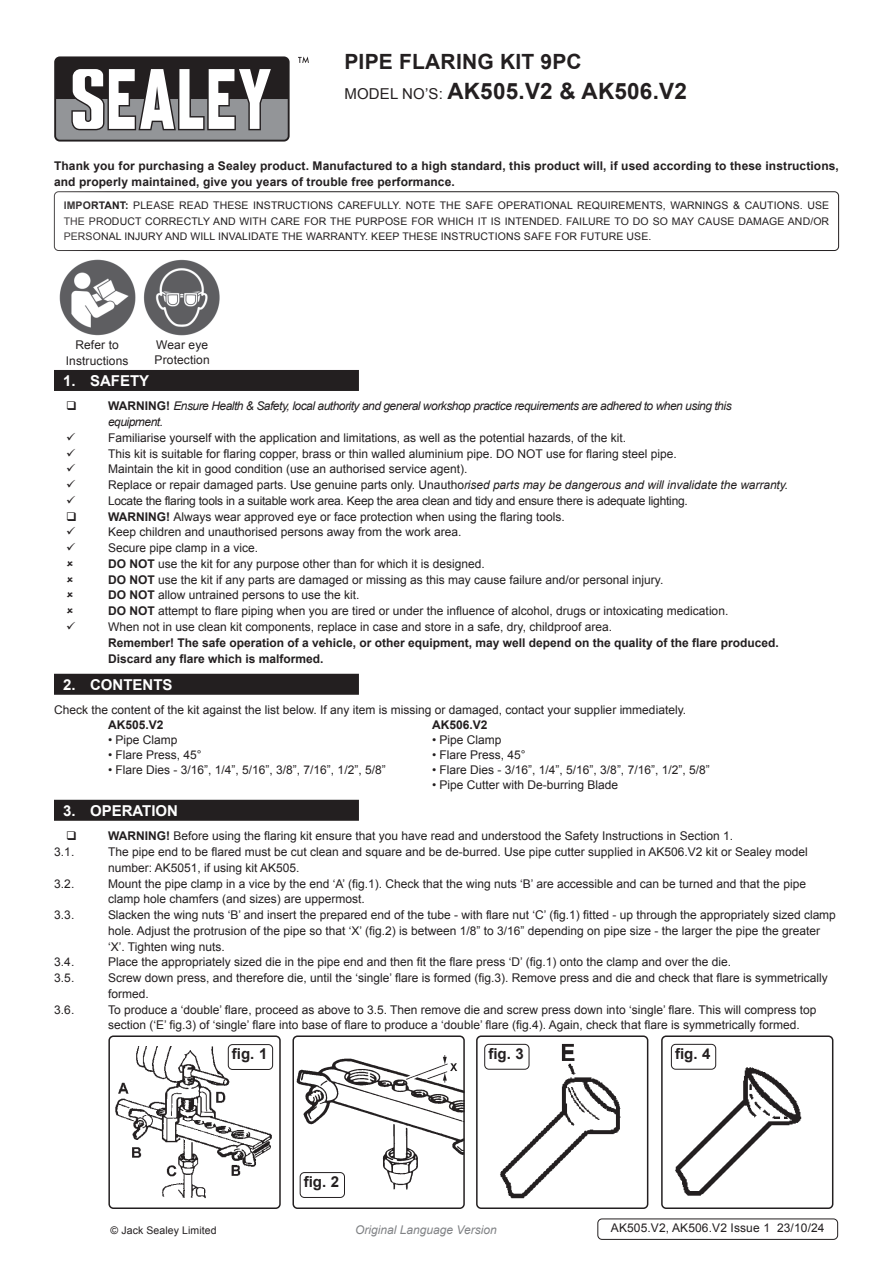
<style>
.page{position:relative;width:893px;height:1263px;background:#fff}
.page>*{position:absolute;margin:0;border:0;box-sizing:border-box;transform-origin:0 0}
.Product_Description{font:700 22.5px "Arial";letter-spacing:.01em;color:#231f20}
.Product_Description-2{font:700 21px "Arial";letter-spacing:.01em;color:#231f20}
.t1{font:700 15px "Arial";color:#fff}
.t2{font:700 15px "Arial";color:#231f20}
.Body{font:12px/15.8px "Arial";color:#231f20}
.Body-2{font:700 12px/15.8px "Arial";letter-spacing:.01em;color:#231f20}
.t3{font:italic 12px/15.8px "Arial";letter-spacing:-.04em;color:#231f20}
.Body-3{font:12px "Arial";letter-spacing:-.02em;color:#231f20}
.Body__Footer{font:12px "Arial";letter-spacing:.01em;color:#231f20}
.t4{font:italic 12px "Arial";color:#808285}
.Body__Justified__7pt{font:10.5px/15.8px "Arial";letter-spacing:.01em;color:#231f20;text-align:justify}
.s1{font-weight:400;font-size:15px}
.s2{font-weight:700}
.s3{font-weight:700;font-style:normal}
.s4{font-style:italic}
</style>
<div class="page">
<div style="left:54px;top:56px;width:236px;height:86px;background:#231f20;border-radius:6px"></div>
<svg style="left:56px;top:69px;width:232px;height:71px"></svg>
<svg style="left:298px;top:56px;width:11px;height:7px"></svg>
<div style="left:54px;top:191px;width:785px;height:60px;border:1px solid #231f20;border-radius:4px"></div>
<div style="left:54px;top:370px;width:305px;height:21px;background:#231f20"></div>
<div style="left:54px;top:674px;width:305px;height:21px;background:#231f20"></div>
<div style="left:54px;top:800px;width:305px;height:21px;background:#231f20"></div>
<div style="left:597px;top:1218px;width:241px;height:22px;border:1px solid #231f20;border-radius:4px"></div>
<img style="left:59px;top:259px;width:161px;height:77px">
<img style="left:670px;top:1043px;width:132px;height:153px">
<div style="left:661px;top:1035px;width:172px;height:174px;border:2px solid #231f20;border-radius:4px"></div>
<img style="left:492px;top:1043px;width:129px;height:156px">
<div style="left:476px;top:1035px;width:172px;height:174px;border:2px solid #231f20;border-radius:4px"></div>
<img style="left:296px;top:1055px;width:166px;height:134px">
<div style="left:292px;top:1035px;width:173px;height:174px;border:2px solid #231f20;border-radius:4px"></div>
<img style="left:115px;top:1046px;width:159px;height:152px">
<div style="left:108px;top:1035px;width:173px;height:174px;border:2px solid #231f20;border-radius:4px"></div>
<div style="left:228px;top:1044px;width:45px;height:26px;border:1px solid #231f20;border-radius:4px"></div>
<div style="left:300px;top:1172px;width:45px;height:26px;border:1px solid #231f20;border-radius:4px"></div>
<div style="left:484px;top:1044px;width:45px;height:25px;border:1px solid #231f20;border-radius:4px"></div>
<div style="left:671px;top:1044px;width:45px;height:25px;border:1px solid #231f20;border-radius:4px"></div>
<p class="Product_Description-2" style="left:344px;top:48px;width:239px">PIPE FLARING KIT 9PC</p>
<p class="Product_Description" style="left:344px;top:76px;width:344px"><span class="s1">MODEL NO’S:</span> AK505.V2 &amp; AK506.V2</p>
<p class="Body-2" style="left:54px;top:159px;width:786px">Thank you for purchasing a Sealey product. Manufactured to a high standard, this product will, if used according to these instructions, and properly maintained, give you years of trouble free performance.</p>
<p class="Body__Justified__7pt" style="left:64px;top:197px;width:767px"><span class="s2">IMPORTANT:</span> PLEASE READ THESE INSTRUCTIONS CAREFULLY. NOTE THE SAFE OPERATIONAL REQUIREMENTS, WARNINGS &amp; CAUTIONS. USE THE PRODUCT CORRECTLY AND WITH CARE FOR THE PURPOSE FOR WHICH IT IS INTENDED. FAILURE TO DO SO MAY CAUSE DAMAGE AND/OR PERSONAL INJURY AND WILL INVALIDATE THE WARRANTY. KEEP THESE INSTRUCTIONS SAFE FOR FUTURE USE.</p>
<p class="Body" style="left:75px;top:337px;width:45px">Refer to</p>
<p class="Body" style="left:66px;top:353px;width:64px">Instructions</p>
<p class="Body" style="left:156px;top:337px;width:53px">Wear eye</p>
<p class="Body" style="left:155px;top:352px;width:57px">Protection</p>
<p class="t1" style="left:63px;top:370px;width:88px">1. SAFETY</p>
<p class="t3" style="left:108px;top:399px;width:625px"><span class="s3">WARNING!</span> Ensure Health &amp; Safety, local authority and general workshop practice requirements are adhered to when using this equipment.</p>
<p class="Body" style="left:108px;top:430px;width:520px">Familiarise yourself with the application and limitations, as well as the potential hazards, of the kit.</p>
<p class="Body" style="left:108px;top:446px;width:570px">This kit is suitable for flaring copper, brass or thin walled aluminium pipe. DO NOT use for flaring steel pipe.</p>
<p class="Body" style="left:108px;top:461px;width:361px">Maintain the kit in good condition (use an authorised service agent).</p>
<p class="Body" style="left:108px;top:477px;width:682px">Replace or repair damaged parts. Use genuine parts only. Unautho<span class="s4">rised parts may be dangerous and will invalidate the warranty.</span></p>
<p class="Body-3" style="left:108px;top:493px;width:581px">Locate the flaring tools in a suitable work area. Keep the area clean and tidy and ensure there is adequate lighting.</p>
<p class="Body" style="left:108px;top:509px;width:458px"><span class="s2">WARNING!</span> Always wear approved eye or face protection when using the flaring tools.</p>
<p class="Body" style="left:108px;top:524px;width:355px">Keep children and unauthorised persons away from the work area.</p>
<p class="Body" style="left:108px;top:540px;width:152px">Secure pipe clamp in a vice.</p>
<p class="Body" style="left:108px;top:556px;width:378px"><span class="s2">DO NOT</span> use the kit for any purpose other than for which it is designed.</p>
<p class="Body" style="left:108px;top:572px;width:557px"><span class="s2">DO NOT</span> use the kit if any parts are damaged or missing as this may cause failure and/or personal injury.</p>
<p class="Body" style="left:108px;top:587px;width:253px"><span class="s2">DO NOT</span> allow untrained persons to use the kit.</p>
<p class="Body" style="left:108px;top:603px;width:622px"><span class="s2">DO NOT</span> attempt to flare piping when you are tired or under the influence of alcohol, drugs or intoxicating medication.</p>
<p class="Body" style="left:108px;top:619px;width:506px">When not in use clean kit components, replace in case and store in a safe, dry, childproof area.</p>
<p class="Body-2" style="left:108px;top:635px;width:672px">Remember! The safe operation of a vehicle, or other equipment, may well depend on the quality of the flare produced.</p>
<p class="Body-2" style="left:108px;top:651px;width:217px">Discard any flare which is malformed.</p>
<p class="t1" style="left:63px;top:674px;width:111px">2. CONTENTS</p>
<p class="Body" style="left:54px;top:701px;width:634px">Check the content of the kit against the list below. If any item is missing or damaged, contact your supplier immediately.</p>
<p class="Body-2" style="left:108px;top:717px;width:57px">AK505.V2</p>
<p class="Body-2" style="left:432px;top:717px;width:57px">AK506.V2</p>
<p class="Body" style="left:108px;top:731px;width:71px">• Pipe Clamp</p>
<p class="Body" style="left:432px;top:731px;width:71px">• Pipe Clamp</p>
<p class="Body" style="left:108px;top:746px;width:95px">• Flare Press, 45°</p>
<p class="Body" style="left:432px;top:746px;width:95px">• Flare Press, 45°</p>
<p class="Body" style="left:108px;top:761px;width:279px">• Flare Dies - 3/16”, 1/4”, 5/16”, 3/8”, 7/16”, 1/2”, 5/8”</p>
<p class="Body" style="left:432px;top:761px;width:279px">• Flare Dies - 3/16”, 1/4”, 5/16”, 3/8”, 7/16”, 1/2”, 5/8”</p>
<p class="Body" style="left:432px;top:776px;width:188px">• Pipe Cutter with De-burring Blade</p>
<p class="t1" style="left:63px;top:800px;width:117px">3. OPERATION</p>
<p class="Body" style="left:108px;top:828px;width:626px"><span class="s2">WARNING!</span> Before using the flaring kit ensure that you have read and understood the Safety Instructions in Section 1.</p>
<p class="Body" style="left:54px;top:844px;width:22px">3.1.</p>
<p class="Body" style="left:108px;top:844px;width:701px">The pipe end to be flared must be cut clean and square and be de-burred. Use pipe cutter supplied in AK506.V2 kit or Sealey model number: AK5051, if using kit AK505.</p>
<p class="Body" style="left:54px;top:875px;width:22px">3.2.</p>
<p class="Body" style="left:108px;top:875px;width:699px">Mount the pipe clamp in a vice by the end ‘A’ (fig.1). Check that the wing nuts ‘B’ are accessible and can be turned and that the pipe clamp hole chamfers (and sizes) are uppermost.</p>
<p class="Body" style="left:54px;top:907px;width:22px">3.3.</p>
<p class="Body" style="left:108px;top:907px;width:729px">Slacken the wing nuts ‘B’ and insert the prepared end of the tube - with flare nut ‘C’ (fig.1) fitted - up through the appropriately sized clamp hole. Adjust the protrusion of the pipe so that ‘X’ (fig.2) is between 1/8” to 3/16” depending on pipe size - the larger the pipe the greater ‘X’. Tighten wing nuts.</p>
<p class="Body" style="left:54px;top:954px;width:22px">3.4.</p>
<p class="Body" style="left:108px;top:954px;width:625px">Place the appropriately sized die in the pipe end and then fit the flare press ‘D’ (fig.1) onto the clamp and over the die.</p>
<p class="Body" style="left:54px;top:970px;width:22px">3.5.</p>
<p class="Body" style="left:108px;top:970px;width:721px">Screw down press, and therefore die, until the ‘single’ flare is formed (fig.3). Remove press and die and check that flare is symmetrically formed.</p>
<p class="Body" style="left:54px;top:1001px;width:22px">3.6.</p>
<p class="Body" style="left:108px;top:1001px;width:710px">To produce a ‘double’ flare, proceed as above to 3.5. Then remove die and screw press down into ‘single’ flare. This will compress top section (‘E’ fig.3) of ‘single’ flare into base of flare to produce a ‘double’ flare (fig.4). Again, check that flare is symmetrically formed.</p>
<p class="t2" style="left:232px;top:1043px;width:37px">fig. 1</p>
<p class="t2" style="left:304px;top:1171px;width:37px">fig. 2</p>
<p class="t2" style="left:488px;top:1043px;width:37px">fig. 3</p>
<p class="t2" style="left:675px;top:1043px;width:37px">fig. 4</p>
<p class="Body__Justified__7pt" style="left:111px;top:1222px;width:108px">© Jack Sealey Limited</p>
<p class="t4" style="left:355px;top:1222px;width:143px">Original Language Version</p>
<p class="Body__Footer" style="left:611px;top:1220px;width:215px">AK505.V2, AK506.V2 Issue 1 23/10/24</p>
</div>
